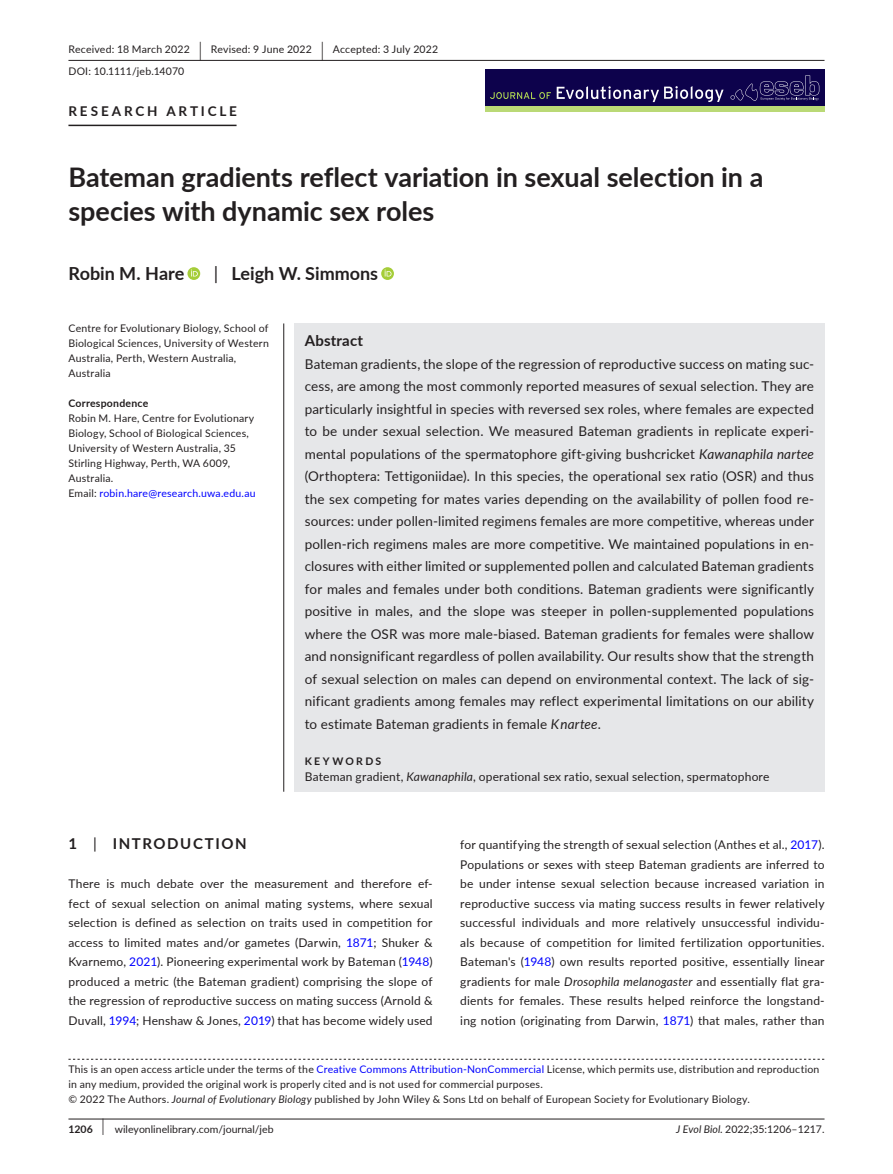
<style>
.page{position:relative;width:893px;height:1174px;background:#fff}
.page>*{position:absolute;margin:0;border:0;box-sizing:border-box;transform-origin:0 0}
.t1{font:700 27px/34.5px "Lato";color:#231f20}
.t2{font:700 18px "Lato";color:#231f20}
.t3{font:700 15px "Lato";letter-spacing:.1em;color:#231f20}
.t4{font:700 15px "Lato";letter-spacing:.015em;color:#231f20}
.t5{font:13.5px/22.5px "Lato";letter-spacing:.01em;color:#231f20;text-align:justify}
.t6{font:700 13.5px "Lato";letter-spacing:.21em;color:#231f20}
.t7{font:12px/19.5px "Lato";letter-spacing:.015em;color:#231f20;text-align:justify}
.t8{font:10.5px/15px "Lato";letter-spacing:.02em;color:#231f20}
.t9{font:10.5px "Lato";color:#231f20}
.t10{font:700 10.5px "Lato";letter-spacing:.02em;color:#231f20}
.t11{font:700 10.5px "Lato";letter-spacing:.22em;color:#231f20}
.s1{font-size:19.65px}
.s2{font-weight:400}
.s3{color:#00f}
.s4{font-style:italic}
.s5{font-weight:700}
.s6{font-size:17.4px}
</style>
<div class="page">
<hr style="left:68px;top:1118px;width:756px;height:1px;background:#231f20">
<div style="left:485px;top:70px;width:339px;height:42px;background:#0d024c"></div>
<div style="left:485px;top:107px;width:339px;height:5px;background:#bad976"></div>
<svg style="left:490px;top:92px;width:61px;height:7px"></svg>
<svg style="left:557px;top:86px;width:166px;height:16px"></svg>
<svg style="left:730px;top:75px;width:89px;height:26px"></svg>
<hr style="left:68px;top:60px;width:756px;height:1px;background:#231f20">
<hr style="left:68px;top:125px;width:169px;height:1px;background:#231f20">
<svg style="left:187px;top:267px;width:13px;height:13px"></svg>
<svg style="left:191px;top:269px;width:7px;height:7px"></svg>
<svg style="left:381px;top:267px;width:13px;height:13px"></svg>
<svg style="left:385px;top:269px;width:6px;height:7px"></svg>
<svg style="left:68px;top:1058px;width:756px;height:1px"></svg>
<div style="left:294px;top:323px;width:530px;height:468px;background:#e6e7e9"></div>
<hr style="left:283px;top:323px;width:1px;height:468px;background:#231f20">
<p class="t8" style="left:68px;top:38px;width:371px;line-height:21.8px">Received: 18 March 2022 <span class="s1">|</span> Revised: 9 June 2022 <span class="s1">|</span> Accepted: 3 July 2022<br>DOI: 10.1111/jeb.14070</p>
<p class="t6" style="left:68px;top:101px;width:170px">RESEARCH ARTICLE</p>
<h1 class="t1" style="left:68px;top:159px;width:696px">Bateman gradients reflect variation in sexual selection in a species with dynamic sex roles</h1>
<h2 class="t2" style="left:68px;top:260px;width:117px">Robin M. Hare</h2>
<h2 class="t2" style="left:214px;top:260px;width:166px"><span class="s2">|</span> Leigh W. Simmons</h2>
<p class="t8" style="left:68px;top:320px;width:202px">Centre for Evolutionary Biology, School of Biological Sciences, University of Western Australia, Perth, Western Australia, Australia</p>
<p class="t10" style="left:68px;top:395px;width:81px">Correspondence</p>
<p class="t8" style="left:68px;top:410px;width:189px">Robin M. Hare, Centre for Evolutionary Biology, School of Biological Sciences, University of Western Australia, 35<br>Stirling Highway, Perth, WA 6009, Australia.<br>Email: <span class="s3">robin.hare@research.uwa.edu.au</span></p>
<p class="t4" style="left:305px;top:329px;width:60px">Abstract</p>
<p class="t5" style="left:305px;top:352px;width:511px">Bateman gradients, the slope of the regression of reproductive success on mating suc&shy;cess, are among the most commonly reported measures of sexual selection. They are particularly insightful in species with reversed sex roles, where females are expected to be under sexual selection. We measured Bateman gradients in replicate experi&shy;mental populations of the spermatophore gift-giving bushcricket <span class="s4">Kawanaphila nartee </span>(Orthoptera: Tettigoniidae). In this species, the operational sex ratio (OSR) and thus the sex competing for mates varies depending on the availability of pollen food re&shy;sources: under pollen-limited regimens females are more competitive, whereas under pollen-rich regimens males are more competitive. We maintained populations in en&shy;closures with either limited or supplemented pollen and calculated Bateman gradients for males and females under both conditions. Bateman gradients were significantly positive in males, and the slope was steeper in pollen-supplemented populations where the OSR was more male-biased. Bateman gradients for females were shallow and nonsignificant regardless of pollen availability. Our results show that the strength of sexual selection on males can depend on environmental context. The lack of sig&shy;nificant gradients among females may reflect experimental limitations on our ability to estimate Bateman gradients in female <span class="s4">K nartee</span>.</p>
<p class="t11" style="left:305px;top:753px;width:78px">KEYWORDS</p>
<p class="t7" style="left:305px;top:766px;width:466px">Bateman gradient, <span class="s4">Kawanaphila</span>, operational sex ratio, sexual selection, spermatophore</p>
<p class="t3" style="left:68px;top:833px;width:180px">1 <span class="s2">|</span> INTRODUCTION</p>
<p class="t7" style="left:68px;top:873px;width:366px">There is much debate over the measurement and therefore ef&shy;fect of sexual selection on animal mating systems, where sexual selection is defined as selection on traits used in competition for access to limited mates and/or gametes (Darwin, <span class="s3">1871</span>; Shuker &amp; Kvarnemo, <span class="s3">2021</span>). Pioneering experimental work by Bateman (<span class="s3">1948</span>) produced a metric (the Bateman gradient) comprising the slope of the regression of reproductive success on mating success (Arnold &amp; Duvall, <span class="s3">1994</span>; Henshaw &amp; Jones, <span class="s3">2019</span>) that has become widely used</p>
<p class="t7" style="left:460px;top:834px;width:366px">for quantifying the strength of sexual selection (Anthes et al., <span class="s3">2017</span>).<br>Populations or sexes with steep Bateman gradients are inferred to be under intense sexual selection because increased variation in reproductive success via mating success results in fewer relatively successful individuals and more relatively unsuccessful individu&shy;als because of competition for limited fertilization opportunities.<br>Bateman's (<span class="s3">1948</span>) own results reported positive, essentially linear gradients for male <span class="s4">Drosophila melanogaster</span> and essentially flat gra&shy;dients for females. These results helped reinforce the longstand&shy;ing notion (originating from Darwin, <span class="s3">1871</span>) that males, rather than</p>
<p class="t8" style="left:68px;top:1061px;width:752px">This is an open access article under the terms of the <span class="s3">Creative Commons Attribution-NonCommercial</span> License, which permits use, distribution and reproduction in any medium, provided the original work is properly cited and is not used for commercial purposes.<br>© 2022 The Authors. <span class="s4">Journal of Evolutionary Biology</span> published by John Wiley &amp; Sons Ltd on behalf of European Society for Evolutionary Biology.</p>
<p class="t9" style="left:68px;top:1121px;width:207px"><span class="s5">1206</span> <span class="s6">|</span> wileyonlinelibrary.com/journal/jeb</p>
<p class="t9" style="left:676px;top:1121px;width:150px"><span class="s4">J Evol Biol.</span> 2022;35:1206–1217.</p>
</div>
